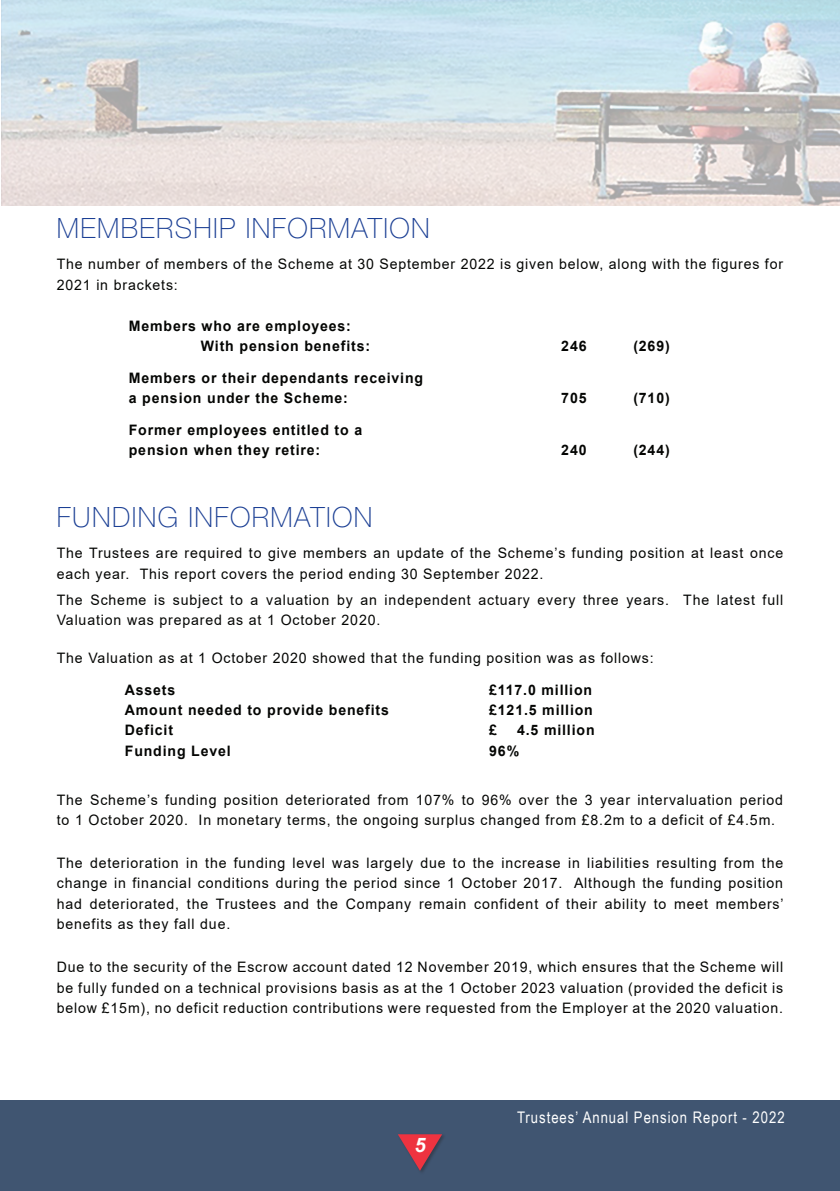
<style>
.page{position:relative;width:840px;height:1191px;background:#fff}
.page>*{position:absolute;margin:0;border:0;box-sizing:border-box;transform-origin:0 0}
.t1{font:100 28px "Helvetica Neue";letter-spacing:.05em;color:#1b3f94}
.t2{font:italic 700 20px "Arial";color:#fff}
.t3{font:16px "Arial Narrow";letter-spacing:.06em;color:#fff}
.t4{font:14.4px/20.4px "Arial";letter-spacing:.06em;color:#040503}
.t5{font:700 14.4px/20.4px "Arial";letter-spacing:.06em;color:#040503}
</style>
<div class="page">
<div style="left:0;top:1100px;width:839px;height:91px;background:#405571"></div>
<svg style="left:398px;top:1134px;width:44px;height:36px"></svg>
<img style="left:1px;top:0;width:838px;height:205px">
<h1 class="t1" style="left:57px;top:211px;width:374px">MEMBERSHIP INFORMATION</h1>
<p class="t4" style="left:57px;top:254px;width:727px">The number of members of the Scheme at 30 September 2022 is given below, along with the figures for<br>2021 in brackets:</p>
<p class="t5" style="left:201px;top:315px;width:170px;text-indent:-72px">Members who are employees:<br>With pension benefits:</p>
<p class="t5" style="left:561px;top:336px;width:27px">246</p>
<p class="t5" style="left:633px;top:336px;width:38px">(269)</p>
<p class="t5" style="left:129px;top:367px;width:295px">Members or their dependants receiving a pension under the Scheme:</p>
<p class="t5" style="left:129px;top:420px;width:235px">Former employees entitled to a pension when they retire:</p>
<p class="t5" style="left:561px;top:388px;width:27px">705</p>
<p class="t5" style="left:633px;top:388px;width:38px">(710)</p>
<p class="t5" style="left:561px;top:440px;width:27px">240</p>
<p class="t5" style="left:633px;top:440px;width:38px">(244)</p>
<h1 class="t1" style="left:57px;top:501px;width:317px">FUNDING INFORMATION</h1>
<p class="t4" style="left:57px;top:543px;width:727px">The Trustees are required to give members an update of the Scheme’s funding position at least once each year. This report covers the period ending 30 September 2022.</p>
<p class="t4" style="left:57px;top:589px;width:727px">The Scheme is subject to a valuation by an independent actuary every three years. The latest full<br>Valuation was prepared as at 1 October 2020.</p>
<p class="t4" style="left:57px;top:647px;width:598px">The Valuation as at 1 October 2020 showed that the funding position was as follows:</p>
<p class="t5" style="left:125px;top:679px;width:52px">Assets</p>
<p class="t5" style="left:489px;top:679px;width:104px">£117.0 million</p>
<p class="t5" style="left:125px;top:700px;width:265px">Amount needed to provide benefits</p>
<p class="t5" style="left:489px;top:700px;width:105px">£121.5 million</p>
<p class="t5" style="left:125px;top:720px;width:50px">Deficit</p>
<p class="t5" style="left:489px;top:720px;width:9px">£</p>
<p class="t5" style="left:516px;top:720px;width:79px">4.5 million</p>
<p class="t5" style="left:125px;top:740px;width:107px">Funding Level</p>
<p class="t5" style="left:489px;top:740px;width:31px">96%</p>
<p class="t4" style="left:57px;top:789px;width:727px">The Scheme’s funding position deteriorated from 107% to 96% over the 3 year intervaluation period to 1 October 2020. In monetary terms, the ongoing surplus changed from £8.2m to a deficit of £4.5m.</p>
<p class="t4" style="left:57px;top:852px;width:728px;text-align:justify">The deterioration in the funding level was largely due to the increase in liabilities resulting from the change in financial conditions during the period since 1 October 2017. Although the funding position had deteriorated, the Trustees and the Company remain confident of their ability to meet members’ benefits as they fall due.</p>
<p class="t4" style="left:57px;top:957px;width:727px;text-align:justify">Due to the security of the Escrow account dated 12 November 2019, which ensures that the Scheme will be fully funded on a technical provisions basis as at the 1 October 2023 valuation (provided the deficit is below £15m), no deficit reduction contributions were requested from the Employer at the 2020 valuation.</p>
<h2 class="t2" style="left:414px;top:1131px;width:13px">5</h2>
<p class="t3" style="left:517px;top:1105px;width:269px">Trustees’ Annual Pension Report - 2022</p>
</div>
